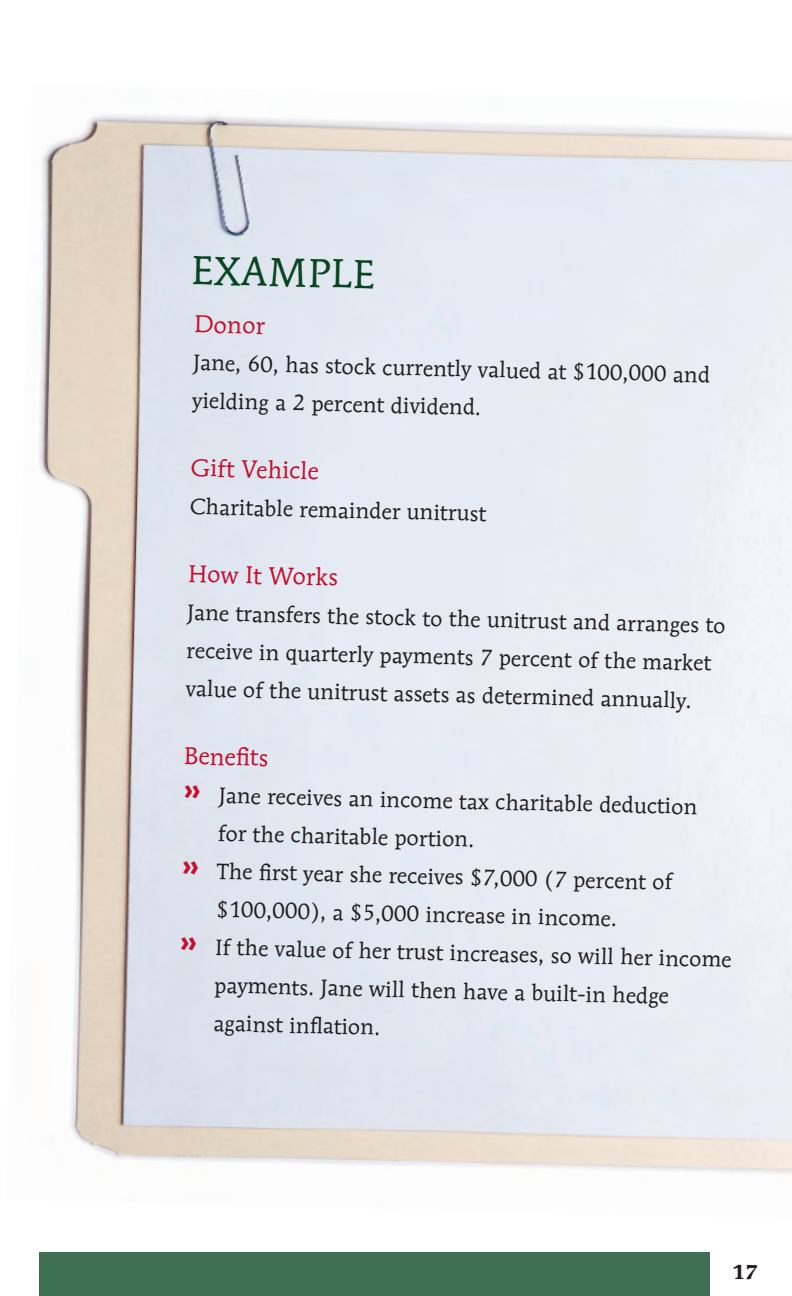
<style>
.page{position:relative;width:792px;height:1296px;background:#fff}
.page>*{position:absolute;margin:0;border:0;box-sizing:border-box;transform-origin:0 0}
.t1{font:40px "Mendoza Roman Std";color:#084621}
.t2{font:24px "Mendoza Roman Std";color:#c3102f}
.t3{font:22px/38px "Mendoza Roman Std";color:#231f20}
.t4{font:700 20px "Mendoza Roman Std";color:#231f20}
</style>
<div class="page">
<img style="left:39px;top:115px;width:753px;height:1059px">
<div style="left:39px;top:1252px;width:671px;height:44px;background:#3f6f52"></div>
<h1 class="t1" style="left:192px;top:246px;width:185px;rotate:1deg">EXAMPLE</h1>
<p class="t2" style="left:194px;top:309px;width:72px;rotate:1deg">Donor</p>
<p class="t3" style="left:193px;top:345px;width:519px;line-height:37.4px;rotate:1deg">Jane, 60, has stock currently valued at $100,000 and yielding a 2 percent dividend.</p>
<p class="t2" style="left:191px;top:453px;width:129px;rotate:1deg">Gift Vehicle</p>
<p class="t3" style="left:190px;top:488px;width:298px;rotate:1deg">Charitable remainder unitrust</p>
<p class="t2" style="left:188px;top:559px;width:151px;rotate:1deg">How It Works</p>
<p class="t3" style="left:187px;top:595px;width:540px;rotate:1deg">Jane transfers the stock to the unitrust and arranges to receive in quarterly payments 7 percent of the market value of the unitrust assets as determined annually.</p>
<p class="t2" style="left:184px;top:741px;width:86px;rotate:1deg">Benefi ts</p>
<p class="t3" style="left:183px;top:777px;width:516px;rotate:1deg"><sup>»</sup> Jane receives an income tax charitable deduction</p>
<p class="t3" style="left:218px;top:815px;width:258px;rotate:1deg">for the charitable portion.</p>
<p class="t3" style="left:181px;top:853px;width:493px;rotate:1deg"><sup>»</sup> The fi rst year she receives $7,000 (7 percent of</p>
<p class="t3" style="left:217px;top:891px;width:402px;rotate:1deg">$100,000), a $5,000 increase in income.</p>
<p class="t3" style="left:180px;top:929px;width:554px;rotate:1deg"><sup>»</sup> If the value of her trust increases, so will her income</p>
<p class="t3" style="left:215px;top:967px;width:456px;rotate:1deg">payments. Jane will then have a built-in hedge</p>
<p class="t3" style="left:214px;top:1004px;width:168px;rotate:1deg">against infl ation.</p>
<p class="t4" style="left:732px;top:1260px;width:27px">17</p>
</div>
